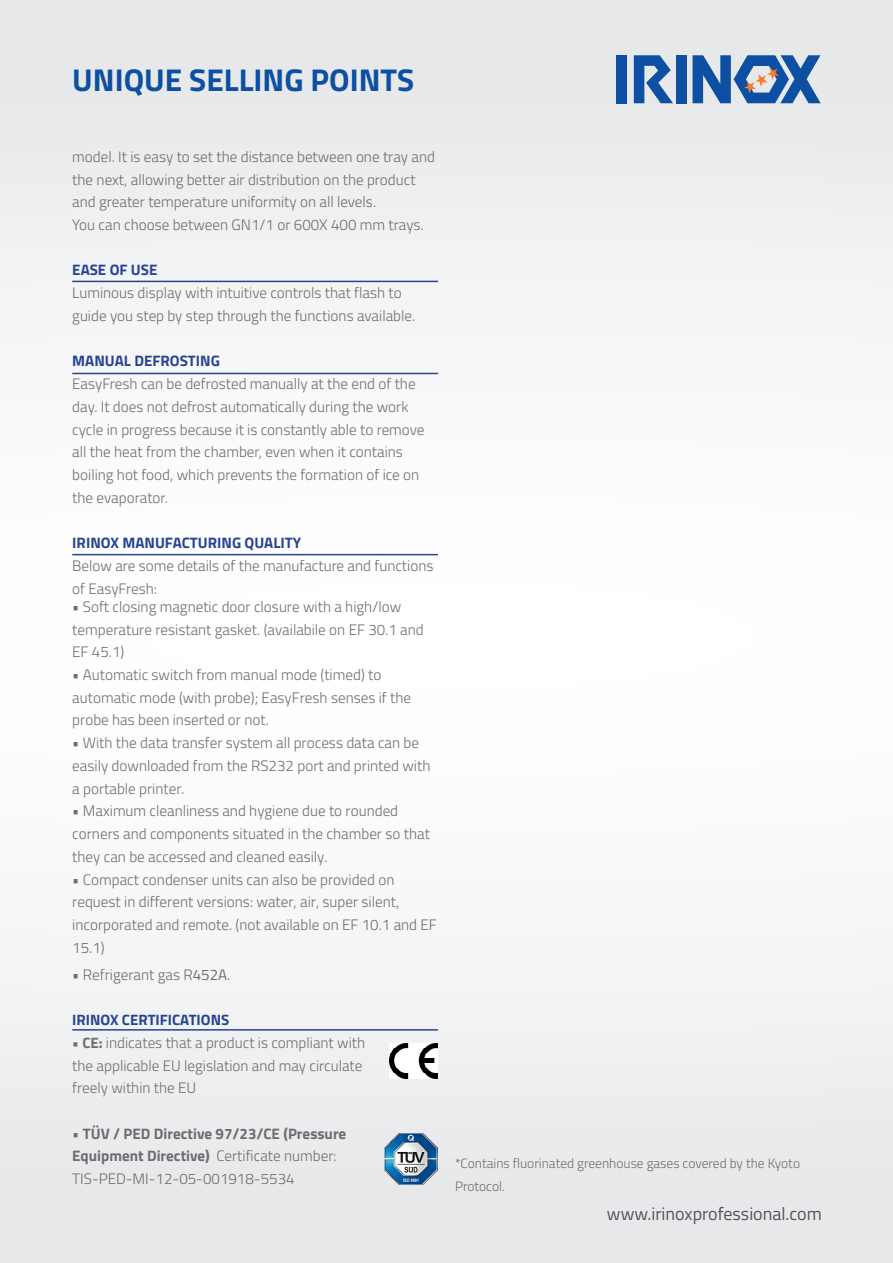
<style>
.page{position:relative;width:893px;height:1263px;background:#fff}
.page>*{position:absolute;margin:0;border:0;box-sizing:border-box;transform-origin:0 0}
.t1{font:700 31.5px "Titillium Web";color:#0d50a3}
.t2{font:18px "Titillium Web";color:#54555a}
.t3{font:300 15.15px/22.6px "Titillium Web";color:#6c6d70}
.t4{font:700 15.15px/22.6px "Titillium Web";color:#6c6d70}
.t5{font:700 15.15px "Titillium Web";color:#264492}
.t6{font:700 15px "Titillium Web";color:#264492}
.t7{font:300 13.5px/22.5px "Titillium Web";color:#6c6d70}
.s1{font-weight:400}
.s2{font-weight:700;font-size:15px}
.s3{font-weight:300}
</style>
<div class="page">
<div style="left:0;top:0;width:893px;height:1263px;background:linear-gradient(to right,#f3f4f4,#f4f4f5)"></div>
<img style="left:389px;top:1044px;width:48px;height:34px">
<img style="left:384px;top:1133px;width:54px;height:51px">
<hr style="left:72px;top:281px;width:366px;height:1px;background:#264492">
<hr style="left:72px;top:373px;width:366px;height:1px;background:#264492">
<hr style="left:72px;top:554px;width:366px;height:1px;background:#264492">
<hr style="left:72px;top:1029px;width:366px;height:1px;background:#264492">
<div style="left:617px;top:55px;width:10px;height:48px;background:#0d50a3"></div>
<div style="left:676px;top:55px;width:11px;height:48px;background:#0d50a3"></div>
<svg style="left:634px;top:55px;width:39px;height:48px;background:#608abd"></svg>
<svg style="left:693px;top:55px;width:128px;height:48px;background:#648aba"></svg>
<p class="t1" style="left:72px;top:56px;width:343px">UNIQUE SELLING POINTS</p>
<p class="t3" style="left:72px;top:144px;width:364px">model. It is easy to set the distance between one tray and the next, allowing better air distribution on the product and greater temperature uniformity on all levels.</p>
<p class="t3" style="left:72px;top:213px;width:353px">You can choose between GN1/1 or 600X 400 mm trays.</p>
<p class="t5" style="left:72px;top:259px;width:87px">EASE OF USE</p>
<p class="t3" style="left:72px;top:281px;width:344px">Luminous display with intuitive controls that flash to guide you step by step through the functions available.</p>
<p class="t5" style="left:72px;top:349px;width:149px">MANUAL DEFROSTING</p>
<p class="t3" style="left:72px;top:372px;width:354px">EasyFresh can be defrosted manually at the end of the day. It does not defrost automatically during the work cycle in progress because it is constantly able to remove all the heat from the chamber, even when it contains boiling hot food, which prevents the formation of ice on the evaporator.</p>
<p class="t5" style="left:72px;top:531px;width:231px">IRINOX MANUFACTURING QUALITY</p>
<p class="t3" style="left:72px;top:554px;width:363px">Below are some details of the manufacture and functions of EasyFresh:</p>
<p class="t3" style="left:72px;top:594px;width:353px">• Soft closing magnetic door closure with a high/low temperature resistant gasket. (availabile on EF 30.1 and<br>EF 45.1)</p>
<p class="t3" style="left:72px;top:663px;width:340px">• Automatic switch from manual mode (timed) to automatic mode (with probe); EasyFresh senses if the probe has been inserted or not.</p>
<p class="t3" style="left:72px;top:731px;width:360px">• With the data transfer system all process data can be easily downloaded from the RS232 port and printed with a portable printer.</p>
<p class="t3" style="left:72px;top:799px;width:359px">• Maximum cleanliness and hygiene due to rounded corners and components situated in the chamber so that they can be accessed and cleaned easily.</p>
<p class="t3" style="left:72px;top:867px;width:366px">• Compact condenser units can also be provided on request in different versions: water, air, super silent, incorporated and remote. (not available on EF 10.1 and EF 15.1)</p>
<p class="t3" style="left:72px;top:963px;width:159px">• Refrigerant gas R<span class="s1">452A</span>.</p>
<p class="t6" style="left:72px;top:1008px;width:158px">IRINOX CERTIFICATIONS</p>
<p class="t3" style="left:72px;top:1030px;width:294px"><span class="s2">• CE:</span> indicates that a product is compliant with the applicable EU legislation and may circulate freely within the EU</p>
<p class="t4" style="left:72px;top:1121px;width:276px"><span class="s3">•</span> TÜV / PED Directive 97/23/CE (Pressure<br>Equipment Directive) <span class="s3">Certificate number:<br>TIS-PED-MI-12-05-001918-5534</span></p>
<p class="t7" style="left:455px;top:1151px;width:347px">*Contains fluorinated greenhouse gases covered by the Kyoto<br>Protocol.</p>
<p class="t2" style="left:607px;top:1200px;width:216px">www.irinoxprofessional.com</p>
</div>
